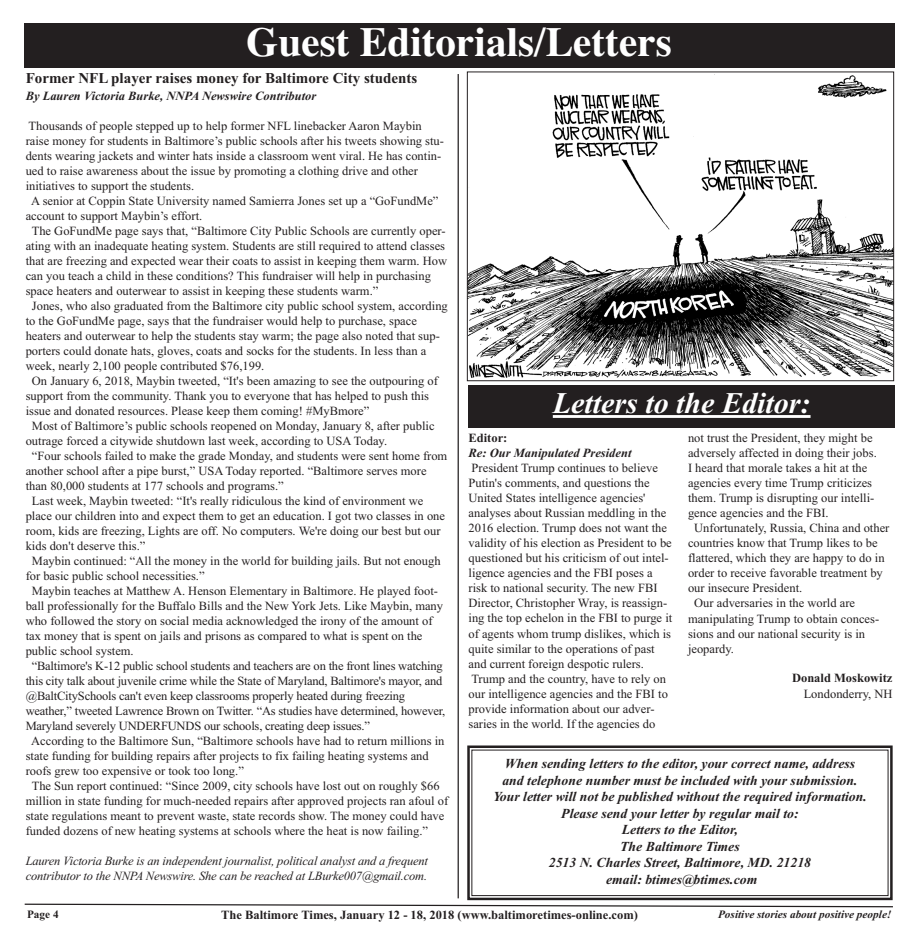
<style>
.page{position:relative;width:917px;height:947px;background:#fff}
.page>*{position:absolute;margin:0;border:0;box-sizing:border-box;transform-origin:0 0}
.t1{font:700 41.25px "Times";color:#fff}
.t2{font:italic 700 30px "Times New Roman";color:#fff}
.t3{font:15px "Times New Roman PS Bold MT OTF";color:#231f20}
.t4{font:italic 700 13.75px/16.5px "Times New Roman";color:#231f20;text-align:center}
.t5{font:12.5px/15px "Times New Roman";color:#231f20}
.t6{font:italic 12.5px/15px "Times New Roman";letter-spacing:-.015em;color:#231f20}
.t7{font:12.5px/15.2px "Times New Roman PS Bold MT OTF";color:#231f20;text-align:right}
.t8{font:italic 700 12.5px "Times New Roman";color:#231f20}
.t9{font:italic 700 11.25px "Times New Roman";color:#231f20}
.t10{font:11.25px "Times New Roman PS Bold MT OTF";color:#231f20}
.s1{font-family:"Times New Roman PS Bold MT OTF"}
.s2{font-weight:700;font-style:italic}
.s3{font-family:"Times New Roman"}
.s4{font-family:"Times New Roman";font-weight:700}
</style>
<div class="page">
<div style="left:24px;top:23px;width:869px;height:45px;background:#231f20"></div>
<svg style="left:24px;top:903px;width:869px;height:5px"></svg>
<img style="left:469px;top:74px;width:422px;height:304px">
<div style="left:467px;top:72px;width:426px;height:309px;border:1px solid #231f20"></div>
<div style="left:468px;top:385px;width:426px;height:43px;background:#231f20"></div>
<hr style="left:552px;top:415px;width:258px;height:3px;background:#fff">
<hr style="left:457px;top:74px;width:1px;height:824px;background:#231f20">
<div style="left:467px;top:745px;width:425px;height:155px;border:2px solid #231f20"></div>
<div style="left:471px;top:750px;width:417px;height:146px;border:1px solid #231f20"></div>
<p class="t1" style="left:246px;top:27px;width:427px">Guest Editorials/Letters</p>
<p class="t3" style="left:26px;top:73px;width:393px">Former NFL player raises money for Baltimore City students</p>
<p class="t8" style="left:26px;top:91px;width:292px">By Lauren Victoria Burke, NNPA Newswire Contributor</p>
<p class="t5" style="left:29px;top:119px;width:394px">Thousands of people stepped up to help former NFL linebacker Aaron Maybin</p>
<p class="t5" style="left:26px;top:134px;width:420px">raise money for students in Baltimore’s public schools after his tweets showing stu-</p>
<p class="t5" style="left:26px;top:149px;width:417px">dents wearing jackets and winter hats inside a classroom went viral. He has contin-</p>
<p class="t5" style="left:26px;top:164px;width:393px">ued to raise awareness about the issue by promoting a clothing drive and other</p>
<p class="t5" style="left:26px;top:179px;width:170px">initiatives to support the students.</p>
<p class="t5" style="left:31px;top:194px;width:408px">A senior at Coppin State University named Samierra Jones set up a “GoFundMe”</p>
<p class="t5" style="left:26px;top:209px;width:178px">account to support Maybin’s effort.</p>
<p class="t5" style="left:32px;top:224px;width:415px">The GoFundMe page says that, “Baltimore City Public Schools are currently oper-</p>
<p class="t5" style="left:26px;top:239px;width:421px">ating with an inadequate heating system. Students are still required to attend classes</p>
<p class="t5" style="left:26px;top:254px;width:423px">that are freezing and expected wear their coats to assist in keeping them warm. How</p>
<p class="t5" style="left:26px;top:269px;width:406px">can you teach a child in these conditions? This fundraiser will help in purchasing</p>
<p class="t5" style="left:26px;top:284px;width:354px">space heaters and outerwear to assist in keeping these students warm.”</p>
<p class="t5" style="left:32px;top:299px;width:417px">Jones, who also graduated from the Baltimore city public school system, according</p>
<p class="t5" style="left:26px;top:314px;width:392px">to the GoFundMe page, says that the fundraiser would help to purchase, space</p>
<p class="t5" style="left:26px;top:329px;width:415px">heaters and outerwear to help the students stay warm; the page also noted that sup-</p>
<p class="t5" style="left:26px;top:344px;width:402px">porters could donate hats, gloves, coats and socks for the students. In less than a</p>
<p class="t5" style="left:26px;top:359px;width:240px">week, nearly 2,100 people contributed $76,199.</p>
<p class="t5" style="left:32px;top:374px;width:407px">On January 6, 2018, Maybin tweeted, “It's been amazing to see the outpouring of</p>
<p class="t5" style="left:26px;top:389px;width:405px">support from the community. Thank you to everyone that has helped to push this</p>
<p class="t5" style="left:26px;top:404px;width:345px">issue and donated resources. Please keep them coming! #MyBmore”</p>
<p class="t5" style="left:32px;top:419px;width:404px">Most of Baltimore’s public schools reopened on Monday, January 8, after public</p>
<p class="t5" style="left:26px;top:434px;width:363px">outrage forced a citywide shutdown last week, according to USA Today.</p>
<p class="t5" style="left:32px;top:449px;width:417px">“Four schools failed to make the grade Monday, and students were sent home from</p>
<p class="t5" style="left:26px;top:464px;width:402px">another school after a pipe burst,” USA Today reported. “Baltimore serves more</p>
<p class="t5" style="left:26px;top:479px;width:259px">than 80,000 students at 177 schools and programs.”</p>
<p class="t5" style="left:32px;top:494px;width:393px">Last week, Maybin tweeted: “It's really ridiculous the kind of environment we</p>
<p class="t5" style="left:26px;top:509px;width:421px">place our children into and expect them to get an education. I got two classes in one</p>
<p class="t5" style="left:26px;top:524px;width:416px">room, kids are freezing, Lights are off. No computers. We're doing our best but our</p>
<p class="t5" style="left:26px;top:539px;width:121px">kids don't deserve this.”</p>
<p class="t5" style="left:32px;top:554px;width:410px">Maybin continued: “All the money in the world for building jails. But not enough</p>
<p class="t5" style="left:26px;top:569px;width:180px">for basic public school necessities.”</p>
<p class="t5" style="left:32px;top:584px;width:407px">Maybin teaches at Matthew A. Henson Elementary in Baltimore. He played foot-</p>
<p class="t5" style="left:26px;top:599px;width:419px">ball professionally for the Buffalo Bills and the New York Jets. Like Maybin, many</p>
<p class="t5" style="left:26px;top:614px;width:408px">who followed the story on social media acknowledged the irony of the amount of</p>
<p class="t5" style="left:26px;top:629px;width:398px">tax money that is spent on jails and prisons as compared to what is spent on the</p>
<p class="t5" style="left:26px;top:644px;width:109px">public school system.</p>
<p class="t5" style="left:32px;top:659px;width:412px">“Baltimore's K-12 public school students and teachers are on the front lines watching</p>
<p class="t5" style="left:26px;top:674px;width:418px">this city talk about juvenile crime while the State of Maryland, Baltimore's mayor, and</p>
<p class="t5" style="left:26px;top:689px;width:380px">@BaltCitySchools can't even keep classrooms properly heated during freezing</p>
<p class="t5" style="left:26px;top:704px;width:421px">weather,” tweeted Lawrence Brown on Twitter. “As studies have determined, however,</p>
<p class="t5" style="left:26px;top:719px;width:346px">Maryland severely UNDERFUNDS our schools, creating deep issues.”</p>
<p class="t5" style="left:31px;top:734px;width:414px">According to the Baltimore Sun, “Baltimore schools have had to return millions in</p>
<p class="t5" style="left:26px;top:749px;width:404px">state funding for building repairs after projects to fix failing heating systems and</p>
<p class="t5" style="left:26px;top:764px;width:220px">roofs grew too expensive or took too long.”</p>
<p class="t5" style="left:32px;top:779px;width:409px">The Sun report continued: “Since 2009, city schools have lost out on roughly $66</p>
<p class="t5" style="left:26px;top:794px;width:424px">million in state funding for much-needed repairs after approved projects ran afoul of</p>
<p class="t5" style="left:26px;top:809px;width:420px">state regulations meant to prevent waste, state records show. The money could have</p>
<p class="t5" style="left:26px;top:824px;width:404px">funded dozens of new heating systems at schools where the heat is now failing.”</p>
<p class="t6" style="left:26px;top:854px;width:404px">Lauren Victoria Burke is an independent journalist, political analyst and a frequent contributor to the NNPA Newswire. She can be reached at LBurke007@gmail.com.</p>
<p class="t2" style="left:552px;top:393px;width:259px">Letters to the Editor:</p>
<p class="t5" style="left:468px;top:432px;width:205px"><span class="s1">Editor:<br></span><span class="s2">Re: Our Manipulated President </span>President Trump continues to believe Putin's comments, and questions the United States intelligence agencies' analyses about Russian meddling in the 2016 election. Trump does not want the validity of his election as President to be questioned but his criticism of out intel&shy;ligence agencies and the FBI poses a risk to national security. The new FBI Director, Christopher Wray, is reassign&shy;ing the top echelon in the FBI to purge it of agents whom trump dislikes, which is quite similar to the operations of past and current foreign despotic rulers.<br>Trump and the country, have to rely on our intelligence agencies and the FBI to provide information about our adver&shy;saries in the world. If the agencies do</p>
<p class="t5" style="left:687px;top:432px;width:186px">not trust the President, they might be</p>
<p class="t5" style="left:687px;top:447px;width:190px">adversely affected in doing their jobs.</p>
<p class="t5" style="left:687px;top:462px;width:181px">I heard that morale takes a hit at the</p>
<p class="t5" style="left:687px;top:477px;width:186px">agencies every time Trump criticizes</p>
<p class="t5" style="left:687px;top:492px;width:188px">them. Trump is disrupting our intelli-</p>
<p class="t5" style="left:687px;top:507px;width:142px">gence agencies and the FBI.</p>
<p class="t5" style="left:694px;top:522px;width:196px">Unfortunately, Russia, China and other</p>
<p class="t5" style="left:687px;top:537px;width:191px">countries know that Trump likes to be</p>
<p class="t5" style="left:687px;top:552px;width:198px">flattered, which they are happy to do in</p>
<p class="t5" style="left:687px;top:567px;width:196px">order to receive favorable treatment by</p>
<p class="t5" style="left:687px;top:582px;width:116px">our insecure President.</p>
<p class="t5" style="left:694px;top:597px;width:162px">Our adversaries in the world are</p>
<p class="t5" style="left:687px;top:612px;width:192px">manipulating Trump to obtain conces-</p>
<p class="t5" style="left:687px;top:627px;width:179px">sions and our national security is in</p>
<p class="t5" style="left:687px;top:642px;width:48px">jeopardy.</p>
<p class="t7" style="left:791px;top:672px;width:102px">Donald Moskowitz<br><span class="s3">Londonderry, NH</span></p>
<p class="t4" style="left:493px;top:757px;width:375px">When sending letters to the editor, your correct name, address and telephone number must be included with your submission.<br>Your letter will not be published without the required information.<br>Please send your letter by regular mail to:<br>Letters to the Editor,<br>The Baltimore Times<br>2513 N. Charles Street, Baltimore, MD. 21218<br>email: btimes@btimes.com</p>
<p class="t10" style="left:27px;top:910px;width:33px">Page 4</p>
<p class="t7" style="left:221px;top:909px;width:418px">The Baltimore Times, <span class="s4">January 12 - 18, 2018</span> (www.baltimoretimes-online.com)</p>
<p class="t9" style="left:717px;top:910px;width:175px">Positive stories about positive people!</p>
</div>
